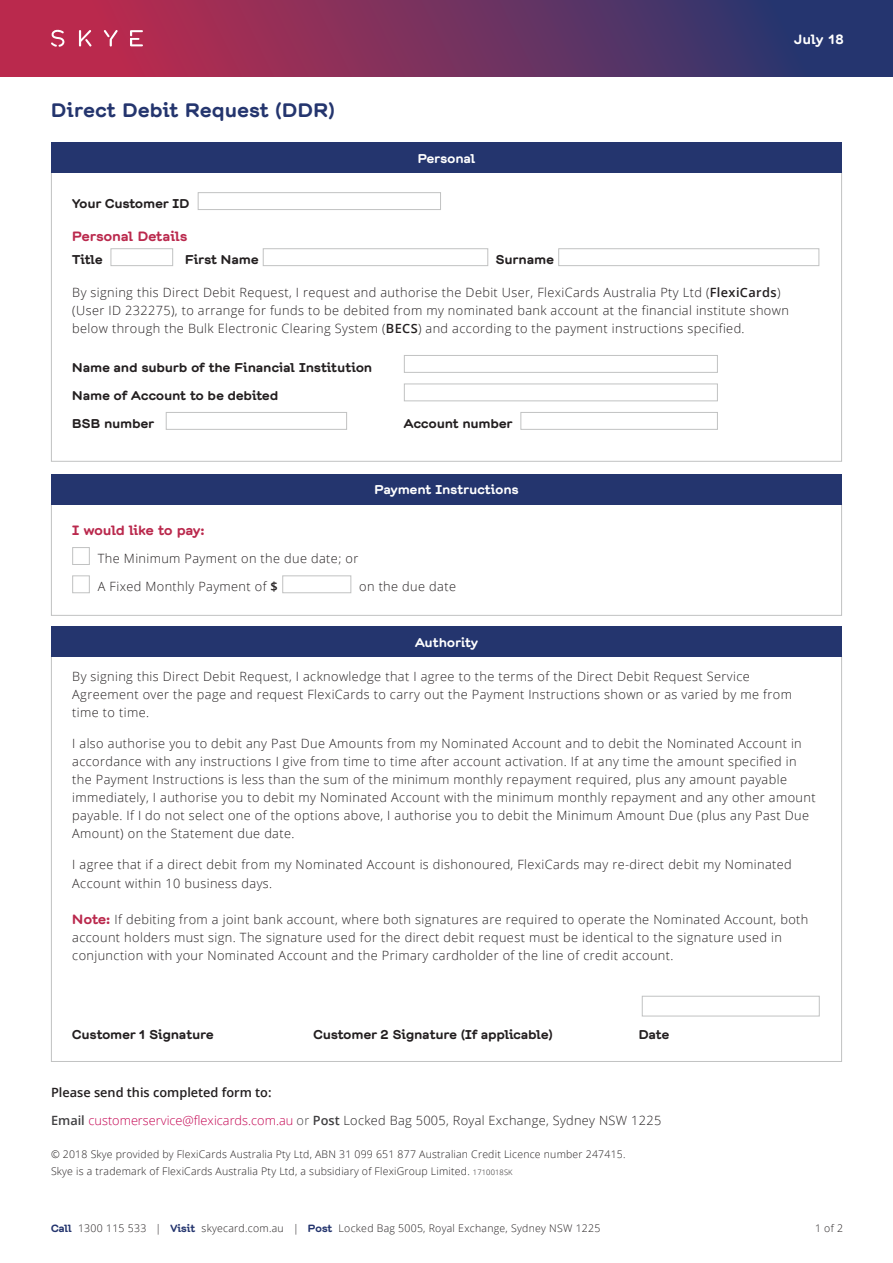
<style>
.page{position:relative;width:893px;height:1263px;background:#fff}
.page>*{position:absolute;margin:0;border:0;box-sizing:border-box;transform-origin:0 0}
._9pt_Blue_Heading{font:700 19.5px "Chapeau";letter-spacing:.04em;color:#24356e}
.black_heading{font:700 13.5px "Chapeau";letter-spacing:.02em;color:#ba294d}
.t1{font:700 13.5px "Chapeau";letter-spacing:.03em;color:#fff}
.black_heading-2{font:300 12.75px/18px "Open Sans";letter-spacing:.03em;color:#231f20}
.black_heading-3{font:700 12.75px "Chapeau";letter-spacing:.03em;color:#231f20}
._7pt_Sml_Copy{font:300 12.75px "Open Sans";letter-spacing:.025em;color:#231f20}
._8_5pt_Copy{font:700 12.75px "Chapeau";letter-spacing:.03em;color:#fff}
._7pt_Sml_Copy-2{font:600 12.75px "Open Sans";color:#231f20}
._7pt_Sml_Copy-3{font:300 10.5px/16.5px "Open Sans";letter-spacing:.02em;color:#231f20}
.s1{font-weight:600}
.s2{font-family:"Chapeau";font-weight:700;font-size:13.5px;color:#ba294d}
.s3{font-weight:600;color:#414042}
.s4{color:#c40452}
.s5{color:#414042}
.s6{font-size:7.5px}
.s7{font-family:"Chapeau";font-weight:700;color:#24356e}
</style>
<div class="page">
<div style="left:198px;top:192px;width:243px;height:18px;border:1px solid #c1c2c2"></div>
<div style="left:263px;top:248px;width:225px;height:18px;border:1px solid #c1c2c2"></div>
<div style="left:404px;top:355px;width:314px;height:18px;border:1px solid #c1c2c2"></div>
<div style="left:404px;top:384px;width:314px;height:17px;border:1px solid #c1c2c2"></div>
<div style="left:520px;top:412px;width:198px;height:18px;border:1px solid #c1c2c2"></div>
<div style="left:166px;top:412px;width:181px;height:18px;border:1px solid #c1c2c2"></div>
<div style="left:72px;top:547px;width:18px;height:18px;border:1px solid #c1c2c2"></div>
<div style="left:72px;top:575px;width:18px;height:18px;border:1px solid #c1c2c2"></div>
<div style="left:282px;top:575px;width:69px;height:18px;border:1px solid #c1c2c2"></div>
<div style="left:642px;top:996px;width:178px;height:20px;border:1px solid #c1c2c2"></div>
<div style="left:558px;top:248px;width:261px;height:18px;border:1px solid #c1c2c2"></div>
<div style="left:111px;top:248px;width:62px;height:18px;border:1px solid #c1c2c2"></div>
<div style="left:0;top:0;width:893px;height:77px;background:linear-gradient(to right,#cc2a4a,#1c3873)"></div>
<svg style="left:51px;top:29px;width:92px;height:18px;background:#c5506d"></svg>
<div style="left:51px;top:503px;width:791px;height:113px;border:1px solid #c1c2c2"></div>
<div style="left:51px;top:142px;width:791px;height:31px;background:#24356e"></div>
<div style="left:51px;top:474px;width:791px;height:30px;background:#24356e"></div>
<div style="left:51px;top:627px;width:791px;height:30px;background:#24356e"></div>
<p class="_9pt_Blue_Heading" style="left:51px;top:94px;width:285px">Direct Debit Request (DDR)</p>
<p class="_8_5pt_Copy" style="left:418px;top:147px;width:59px">Personal</p>
<p class="t1" style="left:794px;top:27px;width:51px">July 18</p>
<p class="black_heading-3" style="left:72px;top:193px;width:118px">Your Customer ID</p>
<p class="black_heading" style="left:72px;top:224px;width:116px">Personal Details</p>
<p class="black_heading-3" style="left:72px;top:249px;width:32px">Title</p>
<p class="black_heading-3" style="left:185px;top:249px;width:75px">First Name</p>
<p class="black_heading-3" style="left:496px;top:249px;width:59px">Surname</p>
<p class="black_heading-2" style="left:72px;top:283px;width:718px">By signing this Direct Debit Request, I request and authorise the Debit User, FlexiCards Australia Pty Ltd (<span class="s1">FlexiCards</span>) (User ID 232275), to arrange for funds to be debited from my nominated bank account at the financial institute shown below through the Bulk Electronic Clearing System (<span class="s1">BECS</span>) and according to the payment instructions specified.</p>
<p class="black_heading-3" style="left:72px;top:356px;width:301px">Name and suburb of the Financial Institution</p>
<p class="black_heading-3" style="left:72px;top:384px;width:207px">Name of Account to be debited</p>
<p class="black_heading-3" style="left:72px;top:412px;width:84px">BSB number</p>
<p class="black_heading-3" style="left:404px;top:412px;width:110px">Account number</p>
<p class="_8_5pt_Copy" style="left:374px;top:479px;width:146px">Payment Instructions</p>
<p class="black_heading" style="left:72px;top:519px;width:134px">I would like to pay:</p>
<p class="black_heading-2" style="left:98px;top:549px;width:262px">The Minimum Payment on the due date; or</p>
<p class="black_heading-2" style="left:98px;top:577px;width:181px">A Fixed Monthly Payment of <span class="s1">$</span></p>
<p class="black_heading-2" style="left:359px;top:577px;width:98px">on the due date</p>
<p class="_8_5pt_Copy" style="left:415px;top:631px;width:64px">Authority</p>
<p class="black_heading-2" style="left:72px;top:667px;width:721px">By signing this Direct Debit Request, I acknowledge that I agree to the terms of the Direct Debit Request Service<br>Agreement over the page and request FlexiCards to carry out the Payment Instructions shown or as varied by me from time to time.</p>
<p class="black_heading-2" style="left:72px;top:734px;width:745px">I also authorise you to debit any Past Due Amounts from my Nominated Account and to debit the Nominated Account in accordance with any instructions I give from time to time after account activation. If at any time the amount specified in the Payment Instructions is less than the sum of the minimum monthly repayment required, plus any amount payable immediately, I authorise you to debit my Nominated Account with the minimum monthly repayment and any other amount payable. If I do not select one of the options above, I authorise you to debit the Minimum Amount Due (plus any Past Due Amount) on the Statement due date.</p>
<p class="black_heading-2" style="left:72px;top:854px;width:721px;line-height:19.5px">I agree that if a direct debit from my Nominated Account is dishonoured, FlexiCards may re-direct debit my Nominated<br>Account within 10 business days.</p>
<p class="black_heading-2" style="left:72px;top:910px;width:738px"><span class="s2">Note:</span> If debiting from a joint bank account, where both signatures are required to operate the Nominated Account, both account holders must sign. The signature used for the direct debit request must be identical to the signature used in conjunction with your Nominated Account and the Primary cardholder of the line of credit account.</p>
<p class="black_heading-3" style="left:72px;top:1023px;width:143px">Customer 1 Signature</p>
<p class="black_heading-3" style="left:313px;top:1023px;width:241px">Customer 2 Signature (If applicable)</p>
<p class="black_heading-3" style="left:639px;top:1023px;width:32px">Date</p>
<p class="_7pt_Sml_Copy-2" style="left:51px;top:1083px;width:222px">Please send this completed form to:</p>
<p class="_7pt_Sml_Copy" style="left:51px;top:1111px;width:612px"><span class="s3">Email</span> <span class="s4">customerservice@flexicards.com.au</span> <span class="s5">or</span> <span class="s3">Post</span> Locked Bag 5005, Royal Exchange, Sydney NSW 1225</p>
<p class="_7pt_Sml_Copy-3" style="left:51px;top:1146px;width:576px">© 2018 Skye provided by FlexiCards Australia Pty Ltd, ABN 31 099 651 877 Australian Credit Licence number 247415.<br>Skye is a trademark of FlexiCards Australia Pty Ltd, a subsidiary of FlexiGroup Limited. <span class="s6">1710018SK</span></p>
<p class="_7pt_Sml_Copy-3" style="left:51px;top:1220px;width:551px"><span class="s7">Call</span> 1300 115 533 | <span class="s7">Visit</span> skyecard.com.au | <span class="s7">Post</span> Locked Bag 5005, Royal Exchange, Sydney NSW 1225</p>
<p class="_7pt_Sml_Copy-3" style="left:815px;top:1219px;width:30px">1 of 2</p>
</div>
